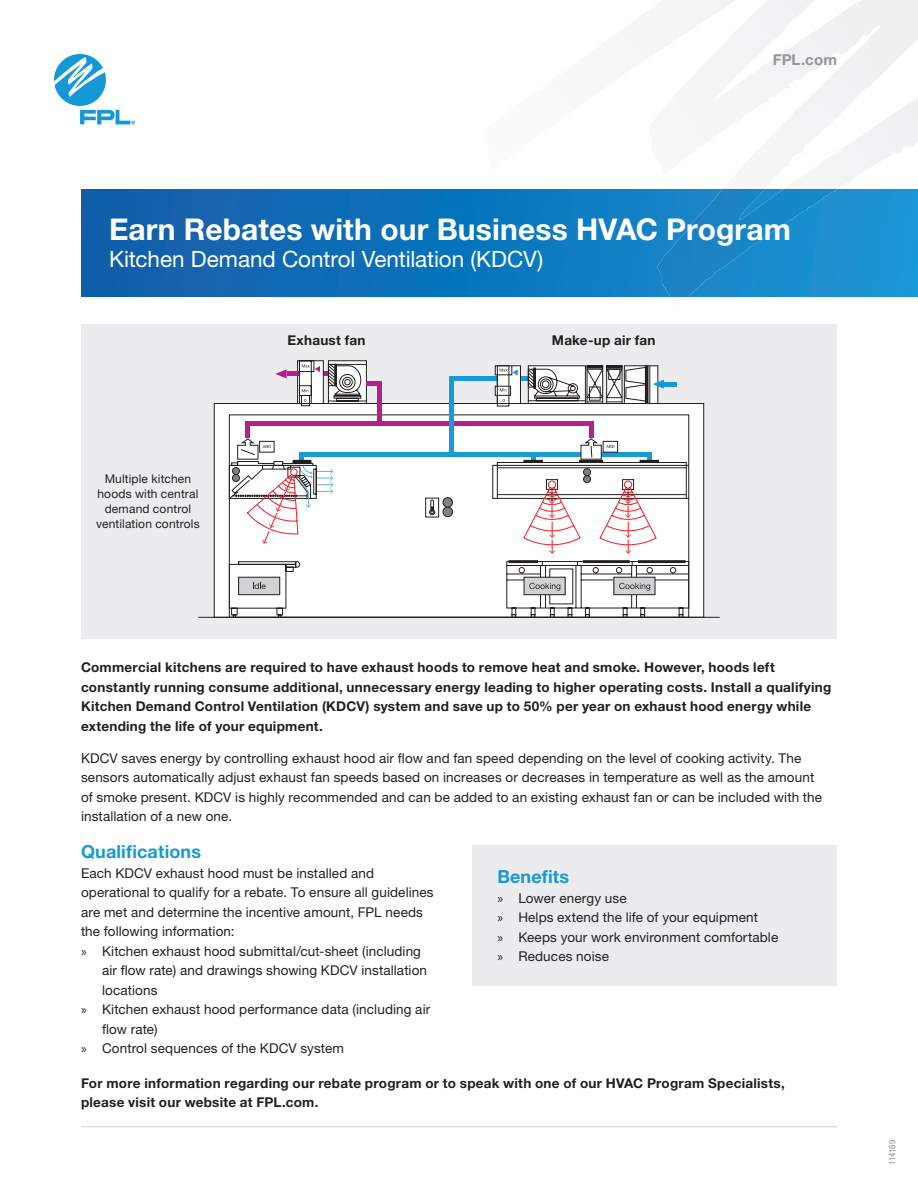
<style>
.page{position:relative;width:918px;height:1188px;background:#fff}
.page>*{position:absolute;margin:0;border:0;box-sizing:border-box;transform-origin:0 0}
.t1{font:700 30px "Helvetica Neue LT Std";letter-spacing:.005em;color:#fff}
.t2{font:22.5px "Helvetica Neue LT Std";letter-spacing:-.005em;color:#fff}
.t3{font:700 18px "Helvetica Neue LT Std";letter-spacing:.005em;color:#1899d6}
.t4{font:700 15px "Helvetica Neue LT Std";letter-spacing:.005em;color:#939598}
.t5{font:13.5px/19.5px "Helvetica Neue LT Std";letter-spacing:.01em;color:#231f20}
.t6{font:700 13.5px/19.5px "Helvetica Neue LT Std";letter-spacing:.02em;color:#231f20}
.t7{font:12px/15px "Helvetica Neue LT Std";letter-spacing:.015em;color:#231f20;text-align:center}
.t8{font:condensed 9px "Helvetica Neue LT Std";letter-spacing:-.015em;color:#939598}
.s1{font-family:"Myriad Pro"}
</style>
<div class="page">
<svg style="left:81px;top:189px;width:837px;height:108px;background:#1072ba"></svg>
<img style="left:657px;top:189px;width:180px;height:108px">
<svg style="left:54px;top:54px;width:81px;height:70px"></svg>
<div style="left:81px;top:324px;width:756px;height:314px;background:#ececee"></div>
<hr style="left:81px;top:1126px;width:756px;height:1px;background:#d1d2d4">
<div style="left:297px;top:360px;width:27px;height:44px;border:1px solid #231f20"></div>
<svg style="left:299px;top:360px;width:68px;height:5px"></svg>
<svg style="left:198px;top:365px;width:522px;height:253px"></svg>
<svg style="left:228px;top:438px;width:374px;height:180px;background:#ededed"></svg>
<svg style="left:246px;top:445px;width:441px;height:171px;background:#ebebec"></svg>
<div style="left:293px;top:460px;width:18px;height:4px;border:1px solid #231f20"></div>
<div style="left:509px;top:560px;width:29px;height:3px;border:1px solid #231f20"></div>
<div style="left:583px;top:560px;width:47px;height:3px;border:1px solid #231f20"></div>
<div style="left:638px;top:560px;width:47px;height:3px;border:1px solid #231f20"></div>
<div style="left:443px;top:507px;width:9px;height:10px;background:#808285;border-radius:50%"></div>
<div style="left:443px;top:507px;width:10px;height:10px;border:1px solid #231f20;border-radius:50%"></div>
<div style="left:443px;top:498px;width:9px;height:9px;background:#808285;border-radius:50%"></div>
<div style="left:443px;top:497px;width:10px;height:10px;border:1px solid #231f20;border-radius:50%"></div>
<div style="left:232px;top:474px;width:7px;height:8px;background:#808285;border-radius:50%"></div>
<div style="left:232px;top:474px;width:8px;height:8px;border:1px solid #231f20;border-radius:50%"></div>
<div style="left:232px;top:467px;width:7px;height:8px;background:#808285;border-radius:50%"></div>
<div style="left:232px;top:467px;width:8px;height:8px;border:1px solid #231f20;border-radius:50%"></div>
<div style="left:584px;top:476px;width:7px;height:7px;background:#808285;border-radius:50%"></div>
<div style="left:583px;top:475px;width:8px;height:8px;border:1px solid #231f20;border-radius:50%"></div>
<div style="left:584px;top:469px;width:7px;height:7px;background:#808285;border-radius:50%"></div>
<div style="left:583px;top:468px;width:8px;height:8px;border:1px solid #231f20;border-radius:50%"></div>
<div style="left:229px;top:415px;width:460px;height:203px;border:1px solid #231f20"></div>
<svg style="left:653px;top:380px;width:11px;height:9px"></svg>
<hr style="left:378px;top:381px;width:4px;height:42px;background:#b41e8d">
<hr style="left:449px;top:376px;width:4px;height:77px;background:#179ad7">
<div style="left:472px;top:846px;width:365px;height:140px;background:#ececee"></div>
<p class="t4" style="left:773px;top:50px;width:66px">FPL.com</p>
<h1 class="t1" style="left:109px;top:211px;width:684px">Earn Rebates with our Business HVAC Program</h1>
<h2 class="t2" style="left:109px;top:246px;width:436px">Kitchen Demand Control Ventilation (KDCV)</h2>
<p class="t7" style="left:96px;top:471px;width:105px">Multiple kitchen hoods with central demand control ventilation controls</p>
<p class="t6" style="left:287px;top:330px;width:80px">Exhaust fan</p>
<p class="t6" style="left:552px;top:330px;width:105px">Make-up air fan</p>
<p class="t6" style="left:81px;top:658px;width:752px">Commercial kitchens are required to have exhaust hoods to remove heat and smoke. However, hoods left constantly running consume additional, unnecessary energy leading to higher operating costs. Install a qualifying Kitchen Demand Control Ventilation (KDCV) system and save up to 50% per year on exhaust hood energy while extending the life of your equipment.</p>
<p class="t5" style="left:81px;top:748px;width:743px">KDCV saves energy by controlling exhaust hood air ow and fan speed depending on the level of cooking activity. The sensors automatically adjust exhaust fan speeds based on increases or decreases in temperature as well as the amount of smoke present. KDCV is highly recommended and can be added to an existing exhaust fan or can be included with the installation of a new one.</p>
<h3 class="t3" style="left:81px;top:841px;width:122px">Qualifications</h3>
<p class="t5" style="left:81px;top:863px;width:295px">Each KDCV exhaust hood must be installed and</p>
<p class="t5" style="left:81px;top:883px;width:354px">operational to qualify for a rebate. To ensure all guidelines</p>
<p class="t5" style="left:81px;top:902px;width:344px">are met and determine the incentive amount, FPL needs</p>
<p class="t5" style="left:81px;top:922px;width:155px">the following information:</p>
<p class="t5" style="left:81px;top:941px;width:342px"><span class="s1">»</span> Kitchen exhaust hood submittal/cut-sheet (including</p>
<p class="t5" style="left:102px;top:961px;width:327px">air ow rate) and drawings showing KDCV installation</p>
<p class="t5" style="left:102px;top:980px;width:57px">locations</p>
<p class="t5" style="left:81px;top:1000px;width:351px"><span class="s1">»</span> Kitchen exhaust hood performance data (including air</p>
<p class="t5" style="left:109px;top:1019px;width:50px">ow rate)</p>
<p class="t5" style="left:81px;top:1039px;width:265px"><span class="s1">»</span> Control sequences of the KDCV system</p>
<h3 class="t3" style="left:497px;top:866px;width:73px">Benefits</h3>
<p class="t5" style="left:497px;top:888px;width:282px"><span class="s1">»</span> Lower energy use<br><span class="s1">»</span> Helps extend the life of your equipment<br><span class="s1">»</span> Keeps your work environment comfortable <span class="s1">»</span> Reduces noise</p>
<p class="t6" style="left:81px;top:1073px;width:705px">For more information regarding our rebate program or to speak with one of our HVAC Program Specialists, please visit our website at FPL.com.</p>
<p class="t8" style="left:887px;top:1165px;width:27px;rotate:-90deg">114169</p>
</div>
